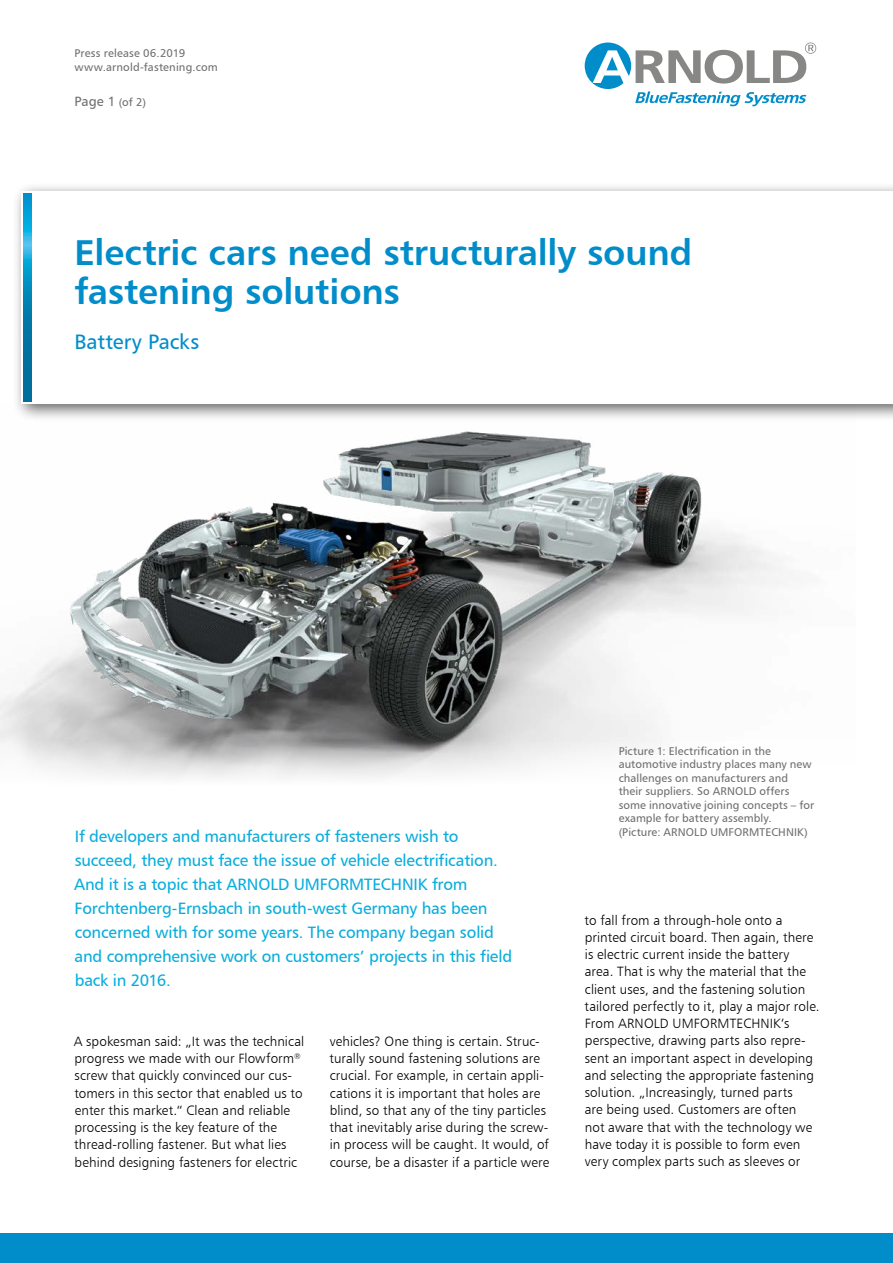
<style>
.page{position:relative;width:893px;height:1263px;background:#fff}
.page>*{position:absolute;margin:0;border:0;box-sizing:border-box;transform-origin:0 0}
.t1{font:36px/39px "Humanist 777 BT Bold B";letter-spacing:-.005em;color:#008dca}
.t2{font:21px "Humanist 777 BT Roman B";letter-spacing:-.005em;color:#008dca}
.t3{font:16.5px/24px "Humanist 777 BT Roman B";letter-spacing:-.01em;color:#08addc}
.t4{font:13.5px/17.2px "Humanist 777 BT Light B";letter-spacing:.005em;color:#000}
.t5{font:13.5px "Humanist 777 BT Roman B";color:#6f6f6e}
.t6{font:11.25px/13.5px "Humanist 777 BT Roman B";letter-spacing:.005em;color:#6f6f6e}
.s1{font-size:11.25px}
</style>
<div class="page">
<div style="left:0;top:1233px;width:893px;height:30px;background:#008dca"></div>
<img style="left:0;top:431px;width:784px;height:347px">
<svg style="left:585px;top:43px;width:231px;height:63px"></svg>
<div style="left:11px;top:182px;width:882px;height:240px;background:#000;opacity:.7"></div>
<div style="left:21px;top:191px;width:872px;height:213px;background:#fff"></div>
<svg style="left:23px;top:193px;width:9px;height:209px;background:#078cbc"></svg>
<p class="t6" style="left:74px;top:47px;width:145px">Press release 06.2019 www.arnold-fastening.com</p>
<p class="t5" style="left:74px;top:93px;width:73px">Page 1 <span class="s1">(of 2)</span></p>
<h1 class="t1" style="left:74px;top:232px;width:619px">Electric cars need structurally sound fastening solutions</h1>
<h2 class="t2" style="left:74px;top:329px;width:126px">Battery Packs</h2>
<p class="t3" style="left:74px;top:824px;width:440px">If developers and manufacturers of fasteners wish to succeed, they must face the issue of vehicle electrification.<br>And it is a topic that ARNOLD UMFORMTECHNIK from Forchtenberg-Ernsbach in south-west Germany has been concerned with for some years. The company began solid and comprehensive work on customers’ projects in this field back in 2016.</p>
<p class="t4" style="left:74px;top:1032px;width:232px">A spokesman said: „It was the technical progress we made with our Flowform<sup>® </sup>screw that quickly convinced our cus&shy;tomers in this sector that enabled us to enter this market.“ Clean and reliable processing is the key feature of the thread-rolling fastener. But what lies behind designing fasteners for electric</p>
<p class="t4" style="left:329px;top:1032px;width:221px">vehicles? One thing is certain. Struc&shy;turally sound fastening solutions are crucial. For example, in certain appli&shy;cations it is important that holes are blind, so that any of the tiny particles that inevitably arise during the screw&shy;in process will be caught. It would, of course, be a disaster if a particle were</p>
<p class="t6" style="left:619px;top:744px;width:197px">Picture 1: Electrification in the automotive industry places many new challenges on manufacturers and their suppliers. So ARNOLD offers some innovative joining concepts – for example for battery assembly. (Picture: ARNOLD UMFORMTECHNIK)</p>
<p class="t4" style="left:585px;top:911px;width:236px">to fall from a through-hole onto a printed circuit board. Then again, there is electric current inside the battery area. That is why the material that the client uses, and the fastening solution tailored perfectly to it, play a major role.<br>From ARNOLD UMFORMTECHNIK’s perspective, drawing parts also repre&shy;sent an important aspect in developing and selecting the appropriate fastening solution. „Increasingly, turned parts<br>are being used. Customers are often<br>not aware that with the technology we have today it is possible to form even very complex parts such as sleeves or</p>
</div>
